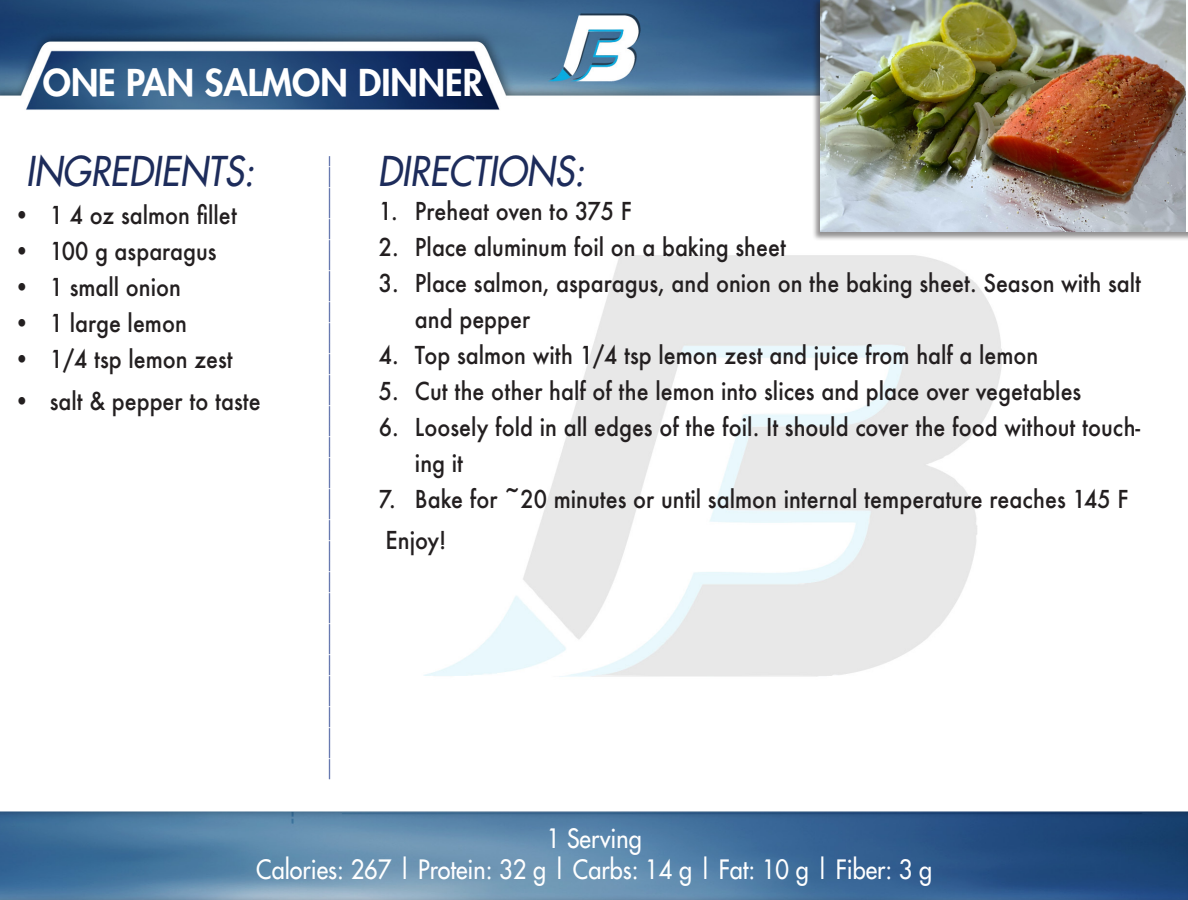
<style>
.page{position:relative;width:1188px;height:900px;background:#fff}
.page>*{position:absolute;margin:0;border:0;box-sizing:border-box;transform-origin:0 0}
.t1{font:italic 40px "Futura";color:#1d2c5b;scale:.9 1}
.t2{font:800 36px "Futura";color:#fff}
.t3{font:700 28px "Bradley Hand ITCTT";color:#253f8e;scale:.9 1}
.t4{font:26px "Futura";color:#fff;scale:.9 1}
.t5{font:500 24px/36px "Futura";color:#231f20;scale:.9 1}
</style>
<div class="page">
<img style="left:0;top:0;width:1188px;height:900px">
<div style="left:812px;top:0;width:376px;height:242px;background:#231f20;opacity:.49"></div>
<img style="left:820px;top:0;width:366px;height:232px">
<p class="t2" style="left:43px;top:58px;width:442px">ONE PAN SALMON DINNER</p>
<p class="t1" style="left:26px;top:145px;width:255px">INGREDIENTS:</p>
<p class="t1" style="left:378px;top:145px;width:231px">DIRECTIONS:</p>
<p class="t3" style="left:362px;top:156px;width:694px;rotate:90deg">____________________________________________________________</p>
<p class="t5" style="left:379px;top:193px;width:282px">1. Preheat oven to 375 F</p>
<p class="t5" style="left:379px;top:229px;width:454px">2. Place aluminum foil on a baking sheet</p>
<p class="t5" style="left:415px;top:265px;width:808px;text-indent:-36px">3. Place salmon, asparagus, and onion on the baking sheet. Season with salt and pepper</p>
<p class="t5" style="left:379px;top:337px;width:734px">4. Top salmon with 1/4 tsp lemon zest and juice from half a lemon</p>
<p class="t5" style="left:379px;top:373px;width:782px">5. Cut the other half of the lemon into slices and place over vegetables</p>
<p class="t5" style="left:415px;top:409px;width:807px;text-indent:-36px">6. Loosely fold in all edges of the foil. It should cover the food without touch&shy;ing it</p>
<p class="t5" style="left:379px;top:481px;width:834px">7. Bake for ~20 minutes or until salmon internal temperature reaches 145 F</p>
<p class="t5" style="left:386px;top:522px;width:69px">Enjoy!</p>
<p class="t5" style="left:14px;top:197px;width:250px">• 1 4 oz salmon fillet</p>
<p class="t5" style="left:14px;top:233px;width:227px">• 100 g asparagus</p>
<p class="t5" style="left:14px;top:269px;width:187px">• 1 small onion</p>
<p class="t5" style="left:14px;top:305px;width:194px">• 1 large lemon</p>
<p class="t5" style="left:14px;top:341px;width:245px">• 1/4 tsp lemon zest</p>
<p class="t5" style="left:14px;top:383px;width:276px">• salt &amp; pepper to taste</p>
<p class="t4" style="left:547px;top:822px;width:107px">1 Serving</p>
<p class="t4" style="left:256px;top:853px;width:753px">Calories: 267 | Protein: 32 g | Carbs: 14 g | Fat: 10 g | Fiber: 3 g</p>
</div>
